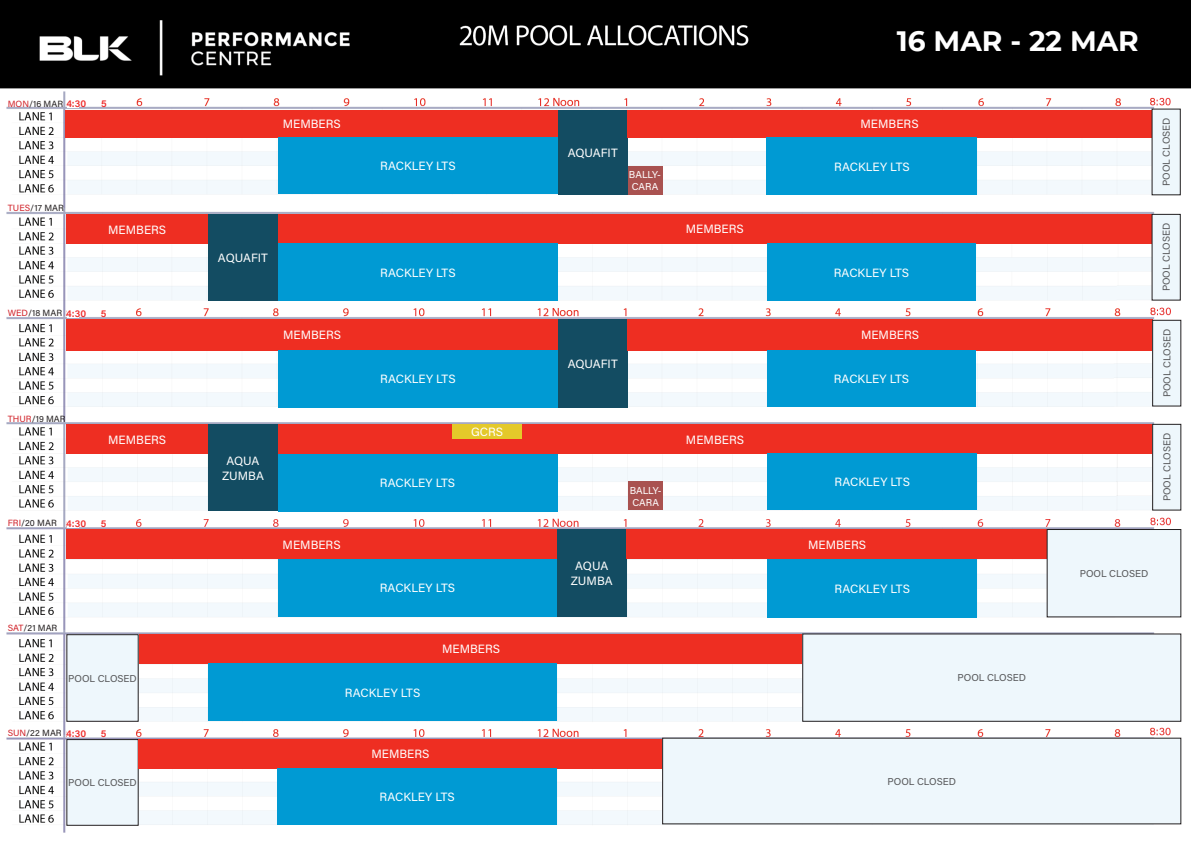
<style>
.page{position:relative;width:1191px;height:842px;background:#fff}
.page>*{position:absolute;margin:0;border:0;box-sizing:border-box;transform-origin:0 0}
.t1{font:700 28px "Montserrat";color:#fff}
.t2{font:12px "Acumin Pro";color:#fff}
.t3{font:10px "Acumin Pro";color:#57585a}
.t4{font:600 10px "Acumin Pro";color:#ee2d2d}
.t5{font:10px/12px "Acumin Pro";letter-spacing:-.005em;color:#fff}
.t6{font:9px "Acumin Pro";color:#231f20}
.s1{color:#d1232a}
</style>
<div class="page">
<img style="left:0;top:0;width:1191px;height:833px">
<div style="left:67px;top:97px;width:11px;height:10px;background:#fff"></div>
<div style="left:67px;top:308px;width:11px;height:10px;background:#fff"></div>
<div style="left:67px;top:517px;width:11px;height:10px;background:#fff"></div>
<div style="left:67px;top:727px;width:11px;height:10px;background:#fff"></div>
<div style="left:66px;top:110px;width:492px;height:27px;background:#ee2e22"></div>
<div style="left:558px;top:110px;width:69px;height:85px;background:#134c62"></div>
<div style="left:627px;top:110px;width:524px;height:27px;background:#ee2e22"></div>
<div style="left:208px;top:214px;width:70px;height:87px;background:#134c62"></div>
<div style="left:66px;top:214px;width:142px;height:30px;background:#ee2e22"></div>
<div style="left:278px;top:214px;width:873px;height:30px;background:#ee2e22"></div>
<div style="left:66px;top:319px;width:492px;height:31px;background:#ee2e22"></div>
<div style="left:558px;top:319px;width:69px;height:88px;background:#134c62"></div>
<div style="left:627px;top:319px;width:525px;height:31px;background:#ee2e22"></div>
<div style="left:208px;top:424px;width:70px;height:87px;background:#134c62"></div>
<div style="left:66px;top:424px;width:142px;height:30px;background:#ee2e22"></div>
<div style="left:278px;top:424px;width:874px;height:30px;background:#ee2e22"></div>
<div style="left:452px;top:424px;width:70px;height:14px;background:#e4c92a"></div>
<div style="left:66px;top:530px;width:491px;height:29px;background:#ee2e22"></div>
<div style="left:557px;top:530px;width:69px;height:87px;background:#134c62"></div>
<div style="left:626px;top:530px;width:421px;height:29px;background:#ee2e22"></div>
<div style="left:67px;top:635px;width:71px;height:86px;background:#eef7fc"></div>
<div style="left:66px;top:634px;width:73px;height:88px;border:1px solid #231f20"></div>
<div style="left:67px;top:739px;width:71px;height:86px;background:#eef7fc"></div>
<div style="left:66px;top:739px;width:73px;height:87px;border:1px solid #231f20"></div>
<div style="left:139px;top:634px;width:664px;height:30px;background:#ee2e22"></div>
<div style="left:139px;top:739px;width:523px;height:29px;background:#ee2e22"></div>
<div style="left:1047px;top:529px;width:133px;height:88px;background:#eef7fc"></div>
<div style="left:1046px;top:529px;width:135px;height:88px;border:1px solid #231f20"></div>
<div style="left:802px;top:634px;width:378px;height:87px;background:#eef7fc"></div>
<div style="left:802px;top:633px;width:379px;height:89px;border:1px solid #231f20"></div>
<div style="left:662px;top:738px;width:518px;height:86px;background:#eef7fc"></div>
<div style="left:278px;top:137px;width:280px;height:57px;background:#009ad3"></div>
<div style="left:766px;top:137px;width:211px;height:58px;background:#009ad3"></div>
<div style="left:278px;top:244px;width:280px;height:57px;background:#009ad3"></div>
<div style="left:767px;top:244px;width:208px;height:57px;background:#009ad3"></div>
<div style="left:278px;top:350px;width:280px;height:57px;background:#009ad3"></div>
<div style="left:767px;top:350px;width:208px;height:57px;background:#009ad3"></div>
<div style="left:278px;top:454px;width:279px;height:57px;background:#009ad3"></div>
<div style="left:767px;top:454px;width:210px;height:56px;background:#009ad3"></div>
<div style="left:278px;top:559px;width:279px;height:58px;background:#009ad3"></div>
<div style="left:767px;top:559px;width:210px;height:58px;background:#009ad3"></div>
<div style="left:208px;top:664px;width:349px;height:57px;background:#009ad3"></div>
<div style="left:277px;top:768px;width:280px;height:56px;background:#009ad3"></div>
<div style="left:1152px;top:109px;width:28px;height:86px;background:#eef7fc"></div>
<div style="left:1152px;top:214px;width:28px;height:86px;background:#eef7fc"></div>
<div style="left:1152px;top:320px;width:28px;height:86px;background:#eef7fc"></div>
<div style="left:1152px;top:320px;width:29px;height:86px;border:1px solid #231f20"></div>
<div style="left:1152px;top:424px;width:28px;height:86px;background:#eef7fc"></div>
<div style="left:1152px;top:424px;width:29px;height:87px;border:1px solid #231f20"></div>
<div style="left:627px;top:166px;width:35px;height:29px;background:#a95250"></div>
<div style="left:628px;top:482px;width:35px;height:28px;background:#a95250"></div>
<p class="t1" style="left:897px;top:21px;width:243px">16 MAR - 22 MAR</p>
<p class="t4" style="left:66px;top:97px;width:21px">4:30</p>
<p class="t4" style="left:101px;top:97px;width:7px">5</p>
<p class="t6" style="left:8px;top:97px;width:57px"><span class="s1">MON</span>/16 MAR</p>
<p class="t6" style="left:8px;top:202px;width:58px"><span class="s1">TUES</span>/17 MAR</p>
<p class="t2" style="left:283px;top:115px;width:60px">MEMBERS</p>
<p class="t2" style="left:567px;top:144px;width:52px">AQUAFIT</p>
<p class="t2" style="left:860px;top:115px;width:60px">MEMBERS</p>
<p class="t2" style="left:380px;top:158px;width:77px">RACKLEY LTS</p>
<p class="t2" style="left:834px;top:158px;width:77px">RACKLEY LTS</p>
<p class="t5" style="left:629px;top:168px;width:34px">BALLY-<br>CARA</p>
<p class="t2" style="left:108px;top:221px;width:60px">MEMBERS</p>
<p class="t2" style="left:685px;top:221px;width:60px">MEMBERS</p>
<p class="t6" style="left:8px;top:307px;width:56px"><span class="s1">WED</span>/18 MAR</p>
<p class="t4" style="left:66px;top:307px;width:21px">4:30</p>
<p class="t4" style="left:101px;top:307px;width:7px">5</p>
<p class="t6" style="left:8px;top:412px;width:59px"><span class="s1">THUR</span>/19 MAR</p>
<p class="t2" style="left:218px;top:250px;width:52px">AQUAFIT</p>
<p class="t2" style="left:283px;top:327px;width:60px">MEMBERS</p>
<p class="t2" style="left:380px;top:264px;width:77px">RACKLEY LTS</p>
<p class="t2" style="left:833px;top:264px;width:77px">RACKLEY LTS</p>
<p class="t2" style="left:567px;top:355px;width:52px">AQUAFIT</p>
<p class="t2" style="left:861px;top:327px;width:60px">MEMBERS</p>
<p class="t2" style="left:380px;top:371px;width:77px">RACKLEY LTS</p>
<p class="t2" style="left:833px;top:371px;width:77px">RACKLEY LTS</p>
<p class="t2" style="left:471px;top:423px;width:34px">GCRS</p>
<p class="t2" style="left:108px;top:431px;width:60px">MEMBERS</p>
<p class="t2" style="left:686px;top:431px;width:60px">MEMBERS</p>
<p class="t6" style="left:8px;top:517px;width:50px"><span class="s1">FRI</span>/20 MAR</p>
<p class="t4" style="left:66px;top:517px;width:21px">4:30</p>
<p class="t4" style="left:101px;top:517px;width:7px">5</p>
<p class="t6" style="left:8px;top:622px;width:51px"><span class="s1">SAT</span>/21 MAR</p>
<p class="t3" style="left:68px;top:671px;width:70px">POOL CLOSED</p>
<p class="t6" style="left:8px;top:727px;width:55px"><span class="s1">SUN</span>/22 MAR</p>
<p class="t4" style="left:66px;top:726px;width:21px">4:30</p>
<p class="t4" style="left:101px;top:726px;width:7px">5</p>
<p class="t3" style="left:68px;top:776px;width:70px">POOL CLOSED</p>
<p class="t2" style="left:226px;top:453px;width:35px">AQUA</p>
<p class="t2" style="left:222px;top:467px;width:43px">ZUMBA</p>
<p class="t2" style="left:282px;top:536px;width:60px">MEMBERS</p>
<p class="t2" style="left:380px;top:474px;width:77px">RACKLEY LTS</p>
<p class="t2" style="left:834px;top:474px;width:77px">RACKLEY LTS</p>
<p class="t5" style="left:629px;top:484px;width:34px">BALLY-<br>CARA</p>
<p class="t2" style="left:808px;top:536px;width:60px">MEMBERS</p>
<p class="t2" style="left:575px;top:558px;width:35px">AQUA</p>
<p class="t2" style="left:571px;top:572px;width:43px">ZUMBA</p>
<p class="t2" style="left:380px;top:580px;width:77px">RACKLEY LTS</p>
<p class="t2" style="left:834px;top:580px;width:77px">RACKLEY LTS</p>
<p class="t2" style="left:345px;top:684px;width:77px">RACKLEY LTS</p>
<p class="t2" style="left:442px;top:641px;width:60px">MEMBERS</p>
<p class="t3" style="left:957px;top:671px;width:70px">POOL CLOSED</p>
<p class="t2" style="left:371px;top:745px;width:60px">MEMBERS</p>
<p class="t2" style="left:379px;top:788px;width:77px">RACKLEY LTS</p>
<p class="t3" style="left:887px;top:774px;width:70px">POOL CLOSED</p>
<p class="t3" style="left:1159px;top:186px;width:70px;rotate:-90deg">POOL CLOSED</p>
<p class="t3" style="left:1159px;top:291px;width:70px;rotate:-90deg">POOL CLOSED</p>
<p class="t3" style="left:1160px;top:397px;width:70px;rotate:-90deg">POOL CLOSED</p>
<p class="t3" style="left:1160px;top:501px;width:70px;rotate:-90deg">POOL CLOSED</p>
<p class="t3" style="left:1079px;top:566px;width:70px">POOL CLOSED</p>
</div>
